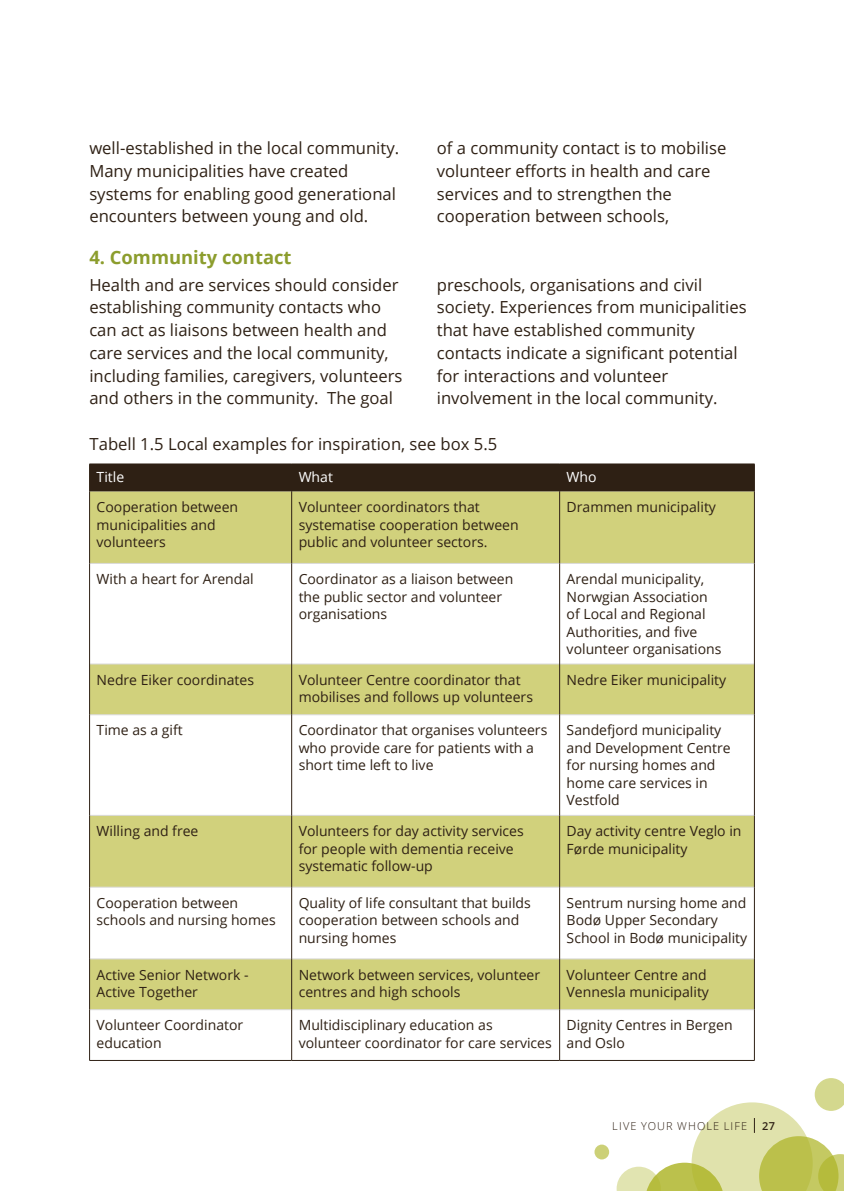
<style>
.page{position:relative;width:844px;height:1191px;background:#fff}
.page>*{position:absolute;margin:0;border:0;box-sizing:border-box;transform-origin:0 0}
.t1{font:700 18.38px "Open Sans";color:#8c9d2d}
.brød{font:16.62px/22.8px "Open Sans";color:#2e2014}
.Tabelltekst{font:14px/17.5px "Open Sans";color:#2e2014}
.Tabelltekst-2{font:14px "Open Sans";color:#fff}
.t2{font:300 10.85px "Open Sans";letter-spacing:.105em;color:#2e2014}
.t3{font:600 10.85px "Open Sans";color:#2e2014}
</style>
<div class="page">
<svg style="left:594px;top:1144px;width:15px;height:15px"></svg>
<svg style="left:616px;top:1078px;width:227px;height:113px"></svg>
<svg style="left:90px;top:491px;width:663px;height:395px"></svg>
<div style="left:90px;top:959px;width:663px;height:50px;background:#d1d17c"></div>
<hr style="left:90px;top:563px;width:201px;height:1px;background:#dadada">
<hr style="left:292px;top:563px;width:267px;height:1px;background:#dadada">
<hr style="left:559px;top:563px;width:195px;height:1px;background:#dadada">
<hr style="left:90px;top:663px;width:201px;height:1px;background:#dadada">
<hr style="left:292px;top:663px;width:267px;height:1px;background:#dadada">
<hr style="left:559px;top:663px;width:195px;height:1px;background:#dadada">
<hr style="left:90px;top:714px;width:201px;height:1px;background:#dadada">
<hr style="left:292px;top:714px;width:267px;height:1px;background:#dadada">
<hr style="left:559px;top:714px;width:195px;height:1px;background:#dadada">
<hr style="left:90px;top:815px;width:201px;height:1px;background:#dadada">
<hr style="left:292px;top:815px;width:267px;height:1px;background:#dadada">
<hr style="left:559px;top:815px;width:195px;height:1px;background:#dadada">
<hr style="left:90px;top:886px;width:201px;height:1px;background:#dadada">
<hr style="left:292px;top:886px;width:267px;height:1px;background:#dadada">
<hr style="left:559px;top:886px;width:195px;height:1px;background:#dadada">
<hr style="left:90px;top:958px;width:201px;height:1px;background:#dadada">
<hr style="left:292px;top:958px;width:267px;height:1px;background:#dadada">
<hr style="left:559px;top:958px;width:195px;height:1px;background:#dadada">
<hr style="left:90px;top:1009px;width:201px;height:1px;background:#dadada">
<hr style="left:292px;top:1009px;width:267px;height:1px;background:#dadada">
<hr style="left:559px;top:1009px;width:195px;height:1px;background:#dadada">
<hr style="left:291px;top:491px;width:1px;height:72px;background:#2e2014">
<hr style="left:559px;top:491px;width:1px;height:72px;background:#2e2014">
<hr style="left:291px;top:563px;width:1px;height:101px;background:#2e2014">
<hr style="left:559px;top:563px;width:1px;height:101px;background:#2e2014">
<hr style="left:291px;top:664px;width:1px;height:51px;background:#2e2014">
<hr style="left:559px;top:664px;width:1px;height:51px;background:#2e2014">
<hr style="left:291px;top:715px;width:1px;height:100px;background:#2e2014">
<hr style="left:559px;top:715px;width:1px;height:100px;background:#2e2014">
<hr style="left:291px;top:815px;width:1px;height:72px;background:#2e2014">
<hr style="left:559px;top:815px;width:1px;height:72px;background:#2e2014">
<hr style="left:291px;top:887px;width:1px;height:72px;background:#2e2014">
<hr style="left:559px;top:887px;width:1px;height:72px;background:#2e2014">
<hr style="left:291px;top:959px;width:1px;height:50px;background:#2e2014">
<hr style="left:559px;top:959px;width:1px;height:50px;background:#2e2014">
<hr style="left:291px;top:1009px;width:1px;height:51px;background:#2e2014">
<hr style="left:559px;top:1009px;width:1px;height:51px;background:#2e2014">
<div style="left:89px;top:464px;width:665px;height:27px;background:#2e2014"></div>
<hr style="left:89px;top:491px;width:1px;height:72px;background:#2e2014">
<hr style="left:753px;top:491px;width:1px;height:72px;background:#2e2014">
<hr style="left:89px;top:563px;width:1px;height:101px;background:#2e2014">
<hr style="left:753px;top:563px;width:1px;height:101px;background:#2e2014">
<hr style="left:89px;top:664px;width:1px;height:51px;background:#2e2014">
<hr style="left:753px;top:664px;width:1px;height:51px;background:#2e2014">
<hr style="left:89px;top:715px;width:1px;height:100px;background:#2e2014">
<hr style="left:753px;top:715px;width:1px;height:100px;background:#2e2014">
<hr style="left:89px;top:815px;width:1px;height:72px;background:#2e2014">
<hr style="left:753px;top:815px;width:1px;height:72px;background:#2e2014">
<hr style="left:89px;top:887px;width:1px;height:72px;background:#2e2014">
<hr style="left:753px;top:887px;width:1px;height:72px;background:#2e2014">
<hr style="left:89px;top:959px;width:1px;height:50px;background:#2e2014">
<hr style="left:753px;top:959px;width:1px;height:50px;background:#2e2014">
<hr style="left:89px;top:1009px;width:1px;height:51px;background:#2e2014">
<hr style="left:753px;top:1009px;width:1px;height:51px;background:#2e2014">
<hr style="left:89px;top:1060px;width:202px;height:1px;background:#2e2014">
<hr style="left:291px;top:1060px;width:268px;height:1px;background:#2e2014">
<hr style="left:559px;top:1060px;width:195px;height:1px;background:#2e2014">
<p class="brød" style="left:437px;top:136px;width:291px">of a community contact is to mobilise volunteer efforts in health and care services and to strengthen the cooperation between schools,</p>
<p class="brød" style="left:89px;top:136px;width:309px">well-established in the local community.<br>Many municipalities have created systems for enabling good generational encounters between young and old.</p>
<h3 class="t1" style="left:89px;top:245px;width:204px">4. Community contact</h3>
<p class="brød" style="left:89px;top:273px;width:314px">Health and are services should consider establishing community contacts who can act as liaisons between health and care services and the local community, including families, caregivers, volunteers and others in the community. The goal</p>
<p class="brød" style="left:437px;top:273px;width:311px">preschools, organisations and civil society. Experiences from municipalities that have established community contacts indicate a significant potential for interactions and volunteer involvement in the local community.</p>
<p class="brød" style="left:90px;top:432px;width:409px">Tabell 1.5 Local examples for inspiration, see box 5.5</p>
<p class="Tabelltekst-2" style="left:97px;top:467px;width:29px">Title</p>
<p class="Tabelltekst-2" style="left:298px;top:467px;width:36px">What</p>
<p class="Tabelltekst-2" style="left:566px;top:467px;width:32px">Who</p>
<p class="Tabelltekst" style="left:97px;top:498px;width:143px">Cooperation between municipalities and volunteers</p>
<p class="Tabelltekst" style="left:298px;top:498px;width:221px">Volunteer coordinators that systematise cooperation between public and volunteer sectors.</p>
<p class="Tabelltekst" style="left:566px;top:498px;width:151px">Drammen municipality</p>
<p class="Tabelltekst" style="left:97px;top:570px;width:159px">With a heart for Arendal</p>
<p class="Tabelltekst" style="left:298px;top:570px;width:216px">Coordinator as a liaison between the public sector and volunteer organisations</p>
<p class="Tabelltekst" style="left:566px;top:570px;width:156px">Arendal municipality,<br>Norwgian Association of Local and Regional<br>Authorities, and five volunteer organisations</p>
<p class="Tabelltekst" style="left:97px;top:670px;width:159px">Nedre Eiker coordinates</p>
<p class="Tabelltekst" style="left:298px;top:670px;width:236px">Volunteer Centre coordinator that mobilises and follows up volunteers</p>
<p class="Tabelltekst" style="left:566px;top:670px;width:161px">Nedre Eiker municipality</p>
<p class="Tabelltekst" style="left:97px;top:721px;width:88px">Time as a gift</p>
<p class="Tabelltekst" style="left:298px;top:721px;width:250px">Coordinator that organises volunteers who provide care for patients with a short time left to live</p>
<p class="Tabelltekst" style="left:566px;top:721px;width:165px">Sandefjord municipality and Development Centre for nursing homes and home care services in<br>Vestfold</p>
<p class="Tabelltekst" style="left:97px;top:821px;width:103px">Willing and free</p>
<p class="Tabelltekst" style="left:298px;top:821px;width:226px">Volunteers for day activity services for people with dementia receive systematic follow-up</p>
<p class="Tabelltekst" style="left:566px;top:821px;width:176px">Day activity centre Veglo in<br>Førde municipality</p>
<p class="Tabelltekst" style="left:97px;top:893px;width:180px">Cooperation between schools and nursing homes</p>
<p class="Tabelltekst" style="left:298px;top:893px;width:234px">Quality of life consultant that builds cooperation between schools and nursing homes</p>
<p class="Tabelltekst" style="left:566px;top:893px;width:182px">Sentrum nursing home and<br>Bodø Upper Secondary<br>School in Bodø municipality</p>
<p class="Tabelltekst" style="left:97px;top:965px;width:153px">Active Senior Network -<br>Active Together</p>
<p class="Tabelltekst" style="left:298px;top:965px;width:243px">Network between services, volunteer centres and high schools</p>
<p class="Tabelltekst" style="left:566px;top:965px;width:144px">Volunteer Centre and<br>Vennesla municipality</p>
<p class="Tabelltekst" style="left:97px;top:1016px;width:148px">Volunteer Coordinator education</p>
<p class="Tabelltekst" style="left:298px;top:1016px;width:254px">Multidisciplinary education as volunteer coordinator for care services</p>
<p class="Tabelltekst" style="left:566px;top:1016px;width:167px">Dignity Centres in Bergen and Oslo</p>
<p class="t2" style="left:612px;top:1118px;width:136px">LIVE YOUR WHOLE LIFE</p>
<p class="t3" style="left:761px;top:1118px;width:15px">27</p>
</div>
